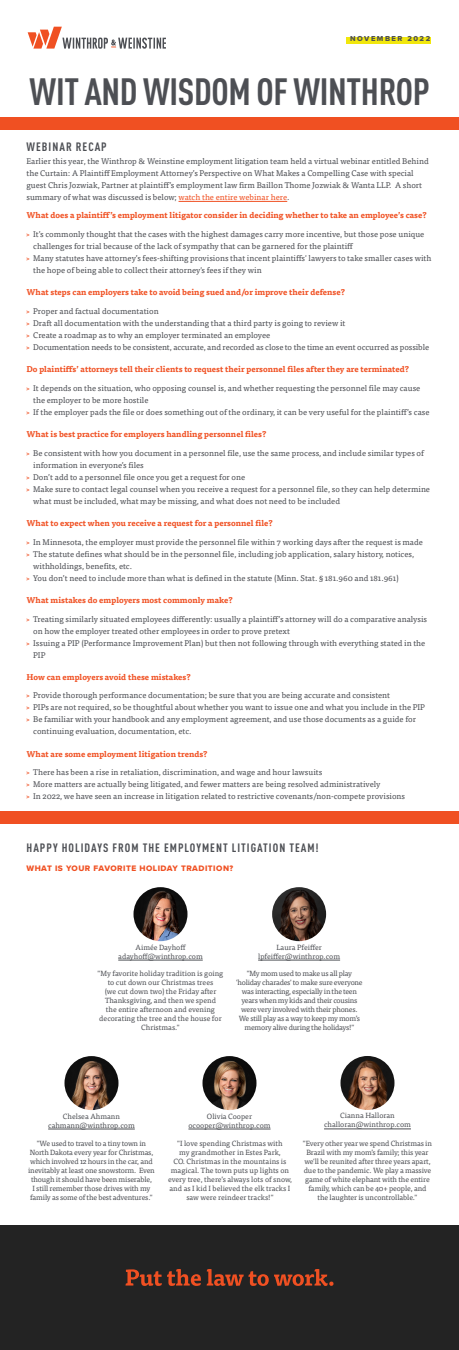
<style>
.page{position:relative;width:459px;height:1350px;background:#fff}
.page>*{position:absolute;margin:0;border:0;box-sizing:border-box;transform-origin:0 0}
.t1{font:700 condensed 37.5px "DIN Pro";letter-spacing:-.01em;color:#4d4f54}
.t2{font:700 condensed 12px "DIN Pro";letter-spacing:.085em;color:#4d4f54}
.t3{font:8.25px/12px "Tisa Pro";color:#4d4f54}
.t4{font:700 8.25px "Tisa Pro";color:#f05022}
.t5{font:8.25px "Proxima Nova Extrabld";letter-spacing:.06em;color:#f05022}
.t6{font:7.5px/9px "Tisa Pro";letter-spacing:-.015em;color:#4d4f54;text-align:center}
.t7{font:7.5px "Proxima Nova Extrabld";letter-spacing:.2em;color:#4d4f54}
.s1{color:#f05022}
.s2{font-family:"Proxima Nova Extrabld";font-size:6px;color:#f05022}
</style>
<div class="page">
<div style="left:0;top:812px;width:459px;height:12px;background:#f05022"></div>
<svg style="left:28px;top:27px;width:138px;height:22px"></svg>
<div style="left:346px;top:38px;width:85px;height:6px;background:#f1e70d"></div>
<div style="left:0;top:117px;width:459px;height:13px;background:#f05022"></div>
<hr style="left:179px;top:201px;width:108px;height:1px;background:#f05022">
<div style="left:0;top:1226px;width:459px;height:124px;background:#232323"></div>
<svg style="left:125px;top:1269px;width:76px;height:17px"></svg>
<svg style="left:207px;top:1269px;width:127px;height:17px"></svg>
<img style="left:134px;top:887px;width:54px;height:54px;border-radius:27px">
<hr style="left:118px;top:960px;width:85px;height:1px;background:#4d4f54">
<img style="left:203px;top:1056px;width:54px;height:54px;border-radius:27px">
<hr style="left:188px;top:1129px;width:83px;height:1px;background:#4d4f54">
<img style="left:341px;top:1056px;width:54px;height:54px;border-radius:27px">
<hr style="left:324px;top:1129px;width:87px;height:1px;background:#4d4f54">
<img style="left:272px;top:887px;width:54px;height:54px;border-radius:27px">
<hr style="left:258px;top:960px;width:82px;height:1px;background:#4d4f54">
<img style="left:65px;top:1056px;width:54px;height:54px;border-radius:27px">
<hr style="left:48px;top:1129px;width:87px;height:1px;background:#4d4f54">
<p class="t7" style="left:350px;top:33px;width:82px">NOVEMBER 2022</p>
<h1 class="t1" style="left:30px;top:64px;width:402px">WIT AND WISDOM OF WINTHROP</h1>
<h2 class="t2" style="left:27px;top:138px;width:82px">WEBINAR RECAP</h2>
<p class="t3" style="left:26px;top:154px;width:404px">Earlier this year, the Winthrop &amp; Weinstine employment litigation team held a virtual webinar entitled Behind the Curtain: A Plaintiff Employment Attorney’s Perspective on What Makes a Compelling Case with special guest Chris Jozwiak, Partner at plaintiff’s employment law firm Baillon Thome Jozwiak &amp; Wanta LLP. A short summary of what was discussed is below; <span class="s1">watch the entire webinar here</span>.</p>
<p class="t4" style="left:26px;top:209px;width:402px">What does a plaintiff’s employment litigator consider in deciding whether to take an employee’s case?</p>
<p class="t3" style="left:26px;top:228px;width:399px"><span class="s2">&gt;</span> It’s commonly thought that the cases with the highest damages carry more incentive, but those pose unique</p>
<p class="t3" style="left:33px;top:240px;width:322px">challenges for trial because of the lack of sympathy that can be garnered for the plaintiff</p>
<p class="t3" style="left:26px;top:252px;width:406px"><span class="s2">&gt;</span> Many statutes have attorney’s fees-shifting provisions that incent plaintiffs' lawyers to take smaller cases with</p>
<p class="t3" style="left:33px;top:264px;width:230px">the hope of being able to collect their attorney's fees if they win</p>
<p class="t4" style="left:26px;top:286px;width:320px">What steps can employers take to avoid being sued and/or improve their defense?</p>
<p class="t3" style="left:26px;top:305px;width:404px"><span class="s2">&gt;</span> Proper and factual documentation<br><span class="s2">&gt;</span> Draft all documentation with the understanding that a third party is going to review it<br><span class="s2">&gt;</span> Create a roadmap as to why an employer terminated an employee<br><span class="s2">&gt;</span> Documentation needs to be consistent, accurate, and recorded as close to the time an event occurred as possible</p>
<p class="t4" style="left:26px;top:363px;width:384px">Do plaintiffs’ attorneys tell their clients to request their personnel files after they are terminated?</p>
<p class="t3" style="left:26px;top:382px;width:395px"><span class="s2">&gt;</span> It depends on the situation, who opposing counsel is, and whether requesting the personnel file may cause</p>
<p class="t3" style="left:33px;top:394px;width:117px">the employer to be more hostile</p>
<p class="t3" style="left:26px;top:406px;width:405px"><span class="s2">&gt;</span> If the employer pads the file or does something out of the ordinary, it can be very useful for the plaintiff’s case</p>
<p class="t4" style="left:26px;top:427px;width:241px">What is best practice for employers handling personnel files?</p>
<p class="t3" style="left:26px;top:446px;width:399px"><span class="s2">&gt;</span> Be consistent with how you document in a personnel file, use the same process, and include similar types of</p>
<p class="t3" style="left:33px;top:458px;width:112px">information in everyone’s files</p>
<p class="t3" style="left:26px;top:470px;width:220px"><span class="s2">&gt;</span> Don’t add to a personnel file once you get a request for one</p>
<p class="t3" style="left:26px;top:482px;width:405px"><span class="s2">&gt;</span> Make sure to contact legal counsel when you receive a request for a personnel file, so they can help determine</p>
<p class="t3" style="left:33px;top:494px;width:308px">what must be included, what may be missing, and what does not need to be included</p>
<p class="t4" style="left:26px;top:516px;width:248px">What to expect when you receive a request for a personnel file?</p>
<p class="t3" style="left:26px;top:535px;width:398px"><span class="s2">&gt;</span> In Minnesota, the employer must provide the personnel file within 7 working days after the request is made</p>
<p class="t3" style="left:26px;top:547px;width:389px"><span class="s2">&gt;</span> The statute defines what should be in the personnel file, including job application, salary history, notices,</p>
<p class="t3" style="left:33px;top:559px;width:100px">withholdings, benefits, etc.</p>
<p class="t3" style="left:26px;top:571px;width:374px"><span class="s2">&gt;</span> You don’t need to include more than what is defined in the statute (Minn. Stat. § 181.960 and 181.961)</p>
<p class="t4" style="left:26px;top:593px;width:208px">What mistakes do employers most commonly make?</p>
<p class="t3" style="left:26px;top:612px;width:402px"><span class="s2">&gt;</span> Treating similarly situated employees differently: usually a plaintiff’s attorney will do a comparative analysis</p>
<p class="t3" style="left:33px;top:624px;width:258px">on how the employer treated other employees in order to prove pretext</p>
<p class="t3" style="left:26px;top:636px;width:400px"><span class="s2">&gt;</span> Issuing a PIP (Performance Improvement Plan) but then not following through with everything stated in the</p>
<p class="t3" style="left:33px;top:648px;width:14px">PIP</p>
<p class="t4" style="left:26px;top:670px;width:166px">How can employers avoid these mistakes?</p>
<p class="t3" style="left:26px;top:689px;width:365px"><span class="s2">&gt;</span> Provide thorough performance documentation; be sure that you are being accurate and consistent</p>
<p class="t3" style="left:26px;top:701px;width:400px"><span class="s2">&gt;</span> PIPs are not required, so be thoughtful about whether you want to issue one and what you include in the PIP</p>
<p class="t3" style="left:26px;top:713px;width:391px"><span class="s2">&gt;</span> Be familiar with your handbook and any employment agreement, and use those documents as a guide for</p>
<p class="t3" style="left:33px;top:725px;width:160px">continuing evaluation, documentation, etc.</p>
<p class="t4" style="left:26px;top:747px;width:183px">What are some employment litigation trends?</p>
<p class="t3" style="left:26px;top:766px;width:380px"><span class="s2">&gt;</span> There has been a rise in retaliation, discrimination, and wage and hour lawsuits<br><span class="s2">&gt;</span> More matters are actually being litigated, and fewer matters are being resolved administratively<br><span class="s2">&gt;</span> In 2022, we have seen an increase in litigation related to restrictive covenants/non-compete provisions</p>
<h2 class="t2" style="left:27px;top:838px;width:294px">HAPPY HOLIDAYS FROM THE EMPLOYMENT LITIGATION TEAM!</h2>
<p class="t5" style="left:26px;top:862px;width:208px">WHAT IS YOUR FAVORITE HOLIDAY TRADITION?</p>
<p class="t6" style="left:118px;top:942px;width:86px">Aimée Dayhoff adayhoff@winthrop.com</p>
<p class="t6" style="left:98px;top:968px;width:127px">"My favorite holiday tradition is going to cut down our Christmas trees<br>(we cut down two) the Friday after<br>Thanksgiving, and then we spend<br>the entire afternoon and evening decorating the tree and the house for<br>Christmas."</p>
<p class="t6" style="left:258px;top:942px;width:83px">Laura Pfeiffer lpfeiffer@winthrop.com</p>
<p class="t6" style="left:236px;top:968px;width:128px">"My mom used to make us all play 'holiday charades' to make sure everyone was interacting, especially in the teen years when my kids and their cousins were very involved with their phones.<br>We still play as a way to keep my mom’s memory alive during the holidays!"</p>
<p class="t6" style="left:48px;top:1111px;width:88px">Chelsea Ahmann cahmann@winthrop.com</p>
<p class="t6" style="left:28px;top:1138px;width:128px">"We used to travel to a tiny town in North Dakota every year for Christmas, which involved 12 hours in the car, and inevitably at least one snowstorm. Even though it should have been miserable,<br>I still remember those drives with my family as some of the best adventures."</p>
<p class="t6" style="left:188px;top:1111px;width:84px">Olivia Cooper ocooper@winthrop.com</p>
<p class="t6" style="left:168px;top:1138px;width:125px">"I love spending Christmas with<br>my grandmother in Estes Park,<br>CO. Christmas in the mountains is magical. The town puts up lights on every tree, there’s always lots of snow, and as I kid I believed the elk tracks I saw were reindeer tracks!"</p>
<p class="t6" style="left:324px;top:1111px;width:88px">Cianna Halloran challoran@winthrop.com</p>
<p class="t6" style="left:303px;top:1138px;width:130px">"Every other year we spend Christmas in Brazil with my mom’s family; this year we'll be reunited after three years apart, due to the pandemic. We play a massive game of white elephant with the entire family, which can be 40+ people, and the laughter is uncontrollable."</p>
</div>
